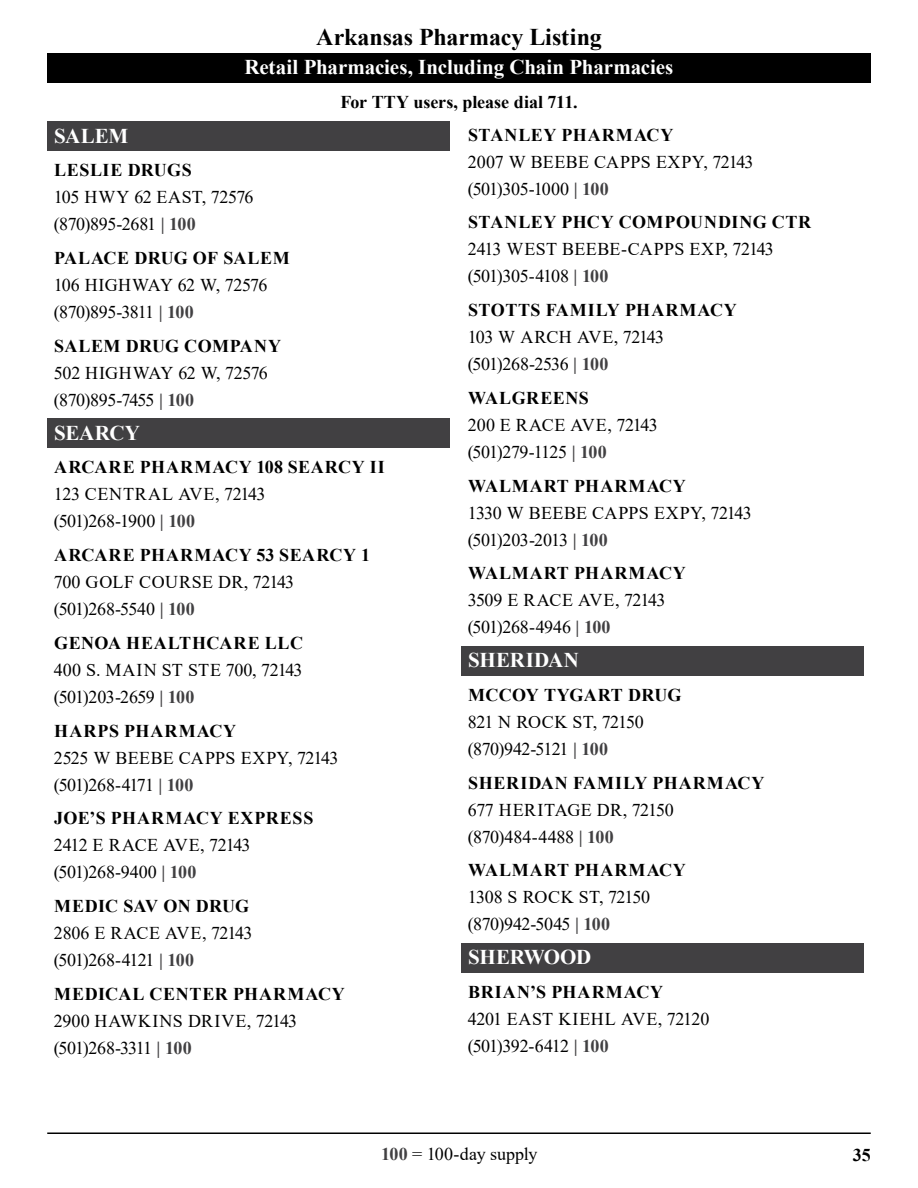
<style>
.page{position:relative;width:918px;height:1188px;background:#fff}
.page>*{position:absolute;margin:0;border:0;box-sizing:border-box;transform-origin:0 0}
.t1{font:700 24px "Times New Roman";letter-spacing:-.005em;color:#000}
.t2{font:700 21px "Times New Roman";letter-spacing:-.005em;color:#fff}
.t3{font:700 21px "Times New Roman";letter-spacing:.015em;color:#fff}
.t4{font:18px "Times New Roman";letter-spacing:-.02em;color:#000}
.t5{font:700 18px "Times New Roman";letter-spacing:.035em;color:#000}
.t6{font:18px "Times New Roman";letter-spacing:.005em;color:#000}
.t7{font:700 18px "Times New Roman";letter-spacing:.06em;color:#000}
.t8{font:18px "Times New Roman";letter-spacing:.015em;color:#000}
.t9{font:18px "Times New Roman";letter-spacing:.01em;color:#000}
.t10{font:700 18px "Times New Roman";letter-spacing:.015em;color:#000}
.t11{font:700 18px "Times New Roman";letter-spacing:-.005em;color:#000}
.t12{font:700 18px "Times New Roman";letter-spacing:.055em;color:#000}
.t13{font:18px "Times New Roman";color:#000}
.t14{font:18px "Times New Roman";letter-spacing:-.05em;color:#000}
.t15{font:18px "Times New Roman";letter-spacing:-.045em;color:#000}
.s1{font-weight:700;color:#414042}
</style>
<div class="page">
<div style="left:47px;top:53px;width:824px;height:29px;background:#000"></div>
<hr style="left:47px;top:1132px;width:824px;height:2px;background:#000">
<div style="left:47px;top:122px;width:403px;height:29px;background:#414042"></div>
<div style="left:47px;top:419px;width:403px;height:29px;background:#414042"></div>
<div style="left:461px;top:646px;width:403px;height:29px;background:#414042"></div>
<div style="left:461px;top:943px;width:403px;height:29px;background:#414042"></div>
<h1 class="t1" style="left:316px;top:20px;width:287px">Arkansas Pharmacy Listing</h1>
<p class="t2" style="left:245px;top:52px;width:430px">Retail Pharmacies, Including Chain Pharmacies</p>
<p class="t11" style="left:340px;top:89px;width:239px">For TTY users, please dial 711.</p>
<h3 class="t2" style="left:54px;top:121px;width:76px">SALEM</h3>
<h4 class="t5" style="left:54px;top:157px;width:139px">LESLIE DRUGS</h4>
<p class="t4" style="left:54px;top:185px;width:201px">105 HWY 62 EAST, 72576</p>
<p class="t4" style="left:54px;top:212px;width:143px">(870)895-2681 <span class="s1">| 100</span></p>
<h4 class="t5" style="left:54px;top:245px;width:237px">PALACE DRUG OF SALEM</h4>
<p class="t4" style="left:54px;top:273px;width:215px">106 HIGHWAY 62 W, 72576</p>
<p class="t4" style="left:54px;top:300px;width:141px">(870)895-3811 <span class="s1">| 100</span></p>
<h4 class="t5" style="left:54px;top:333px;width:228px">SALEM DRUG COMPANY</h4>
<p class="t4" style="left:54px;top:360px;width:216px">502 HIGHWAY 62 W, 72576</p>
<p class="t4" style="left:54px;top:387px;width:142px">(870)895-7455 <span class="s1">| 100</span></p>
<h3 class="t2" style="left:54px;top:418px;width:87px">SEARCY</h3>
<h4 class="t5" style="left:54px;top:454px;width:332px">ARCARE PHARMACY 108 SEARCY II</h4>
<p class="t9" style="left:54px;top:482px;width:213px">123 CENTRAL AVE, 72143</p>
<p class="t4" style="left:54px;top:509px;width:143px">(501)268-1900 <span class="s1">| 100</span></p>
<h4 class="t5" style="left:54px;top:542px;width:317px">ARCARE PHARMACY 53 SEARCY 1</h4>
<p class="t8" style="left:54px;top:570px;width:242px">700 GOLF COURSE DR, 72143</p>
<p class="t4" style="left:54px;top:597px;width:142px">(501)268-5540 <span class="s1">| 100</span></p>
<h4 class="t5" style="left:54px;top:630px;width:250px">GENOA HEALTHCARE LLC</h4>
<p class="t9" style="left:54px;top:657px;width:250px">400 S. MAIN ST STE 700, 72143</p>
<p class="t4" style="left:54px;top:684px;width:142px">(501)203-2659 <span class="s1">| 100</span></p>
<h4 class="t7" style="left:54px;top:718px;width:183px">HARPS PHARMACY</h4>
<p class="t6" style="left:54px;top:745px;width:286px">2525 W BEEBE CAPPS EXPY, 72143</p>
<p class="t14" style="left:54px;top:772px;width:141px">(501)268-4171 <span class="s1">| 100</span></p>
<h4 class="t5" style="left:54px;top:805px;width:261px">JOE’S PHARMACY EXPRESS</h4>
<p class="t4" style="left:54px;top:833px;width:198px">2412 E RACE AVE, 72143</p>
<p class="t4" style="left:54px;top:860px;width:144px">(501)268-9400 <span class="s1">| 100</span></p>
<h4 class="t10" style="left:54px;top:893px;width:196px">MEDIC SAV ON DRUG</h4>
<p class="t4" style="left:54px;top:921px;width:200px">2806 E RACE AVE, 72143</p>
<p class="t4" style="left:54px;top:948px;width:142px">(501)268-4121 <span class="s1">| 100</span></p>
<h4 class="t5" style="left:54px;top:981px;width:292px">MEDICAL CENTER PHARMACY</h4>
<p class="t8" style="left:54px;top:1008px;width:245px">2900 HAWKINS DRIVE, 72143</p>
<p class="t15" style="left:54px;top:1035px;width:139px">(501)268-3311 <span class="s1">| 100</span></p>
<h4 class="t5" style="left:468px;top:122px;width:207px">STANLEY PHARMACY</h4>
<p class="t6" style="left:468px;top:149px;width:287px">2007 W BEEBE CAPPS EXPY, 72143</p>
<p class="t4" style="left:468px;top:176px;width:142px">(501)305-1000 <span class="s1">| 100</span></p>
<h4 class="t5" style="left:468px;top:209px;width:344px">STANLEY PHCY COMPOUNDING CTR</h4>
<p class="t6" style="left:468px;top:237px;width:307px">2413 WEST BEEBE-CAPPS EXP, 72143</p>
<p class="t4" style="left:468px;top:264px;width:142px">(501)305-4108 <span class="s1">| 100</span></p>
<h4 class="t5" style="left:468px;top:297px;width:270px">STOTTS FAMILY PHARMACY</h4>
<p class="t4" style="left:468px;top:324px;width:198px">103 W ARCH AVE, 72143</p>
<p class="t4" style="left:468px;top:351px;width:142px">(501)268-2536 <span class="s1">| 100</span></p>
<h4 class="t5" style="left:468px;top:385px;width:122px">WALGREENS</h4>
<p class="t4" style="left:468px;top:412px;width:191px">200 E RACE AVE, 72143</p>
<p class="t4" style="left:468px;top:439px;width:140px">(501)279-1125 <span class="s1">| 100</span></p>
<h4 class="t7" style="left:468px;top:473px;width:219px">WALMART PHARMACY</h4>
<p class="t6" style="left:468px;top:500px;width:285px">1330 W BEEBE CAPPS EXPY, 72143</p>
<p class="t4" style="left:468px;top:527px;width:141px">(501)203-2013 <span class="s1">| 100</span></p>
<h4 class="t7" style="left:468px;top:560px;width:219px">WALMART PHARMACY</h4>
<p class="t4" style="left:468px;top:588px;width:199px">3509 E RACE AVE, 72143</p>
<p class="t4" style="left:468px;top:615px;width:144px">(501)268-4946 <span class="s1">| 100</span></p>
<h3 class="t3" style="left:468px;top:645px;width:112px">SHERIDAN</h3>
<h4 class="t10" style="left:468px;top:682px;width:215px">MCCOY TYGART DRUG</h4>
<p class="t4" style="left:468px;top:709px;width:177px">821 N ROCK ST, 72150</p>
<p class="t4" style="left:468px;top:736px;width:142px">(870)942-5121 <span class="s1">| 100</span></p>
<h4 class="t12" style="left:468px;top:770px;width:298px">SHERIDAN FAMILY PHARMACY</h4>
<p class="t4" style="left:468px;top:797px;width:207px">677 HERITAGE DR, 72150</p>
<p class="t4" style="left:468px;top:824px;width:147px">(870)484-4488 <span class="s1">| 100</span></p>
<h4 class="t7" style="left:468px;top:857px;width:219px">WALMART PHARMACY</h4>
<p class="t4" style="left:468px;top:885px;width:184px">1308 S ROCK ST, 72150</p>
<p class="t4" style="left:468px;top:912px;width:144px">(870)942-5045 <span class="s1">| 100</span></p>
<h3 class="t2" style="left:468px;top:942px;width:125px">SHERWOOD</h3>
<h4 class="t7" style="left:468px;top:979px;width:196px">BRIAN’S PHARMACY</h4>
<p class="t13" style="left:468px;top:1006px;width:243px">4201 EAST KIEHL AVE, 72120</p>
<p class="t4" style="left:468px;top:1033px;width:142px">(501)392-6412 <span class="s1">| 100</span></p>
<p class="t4" style="left:381px;top:1141px;width:158px"><span class="s1">100</span> = 100-day supply</p>
<p class="t5" style="left:853px;top:1142px;width:19px">35</p>
</div>
